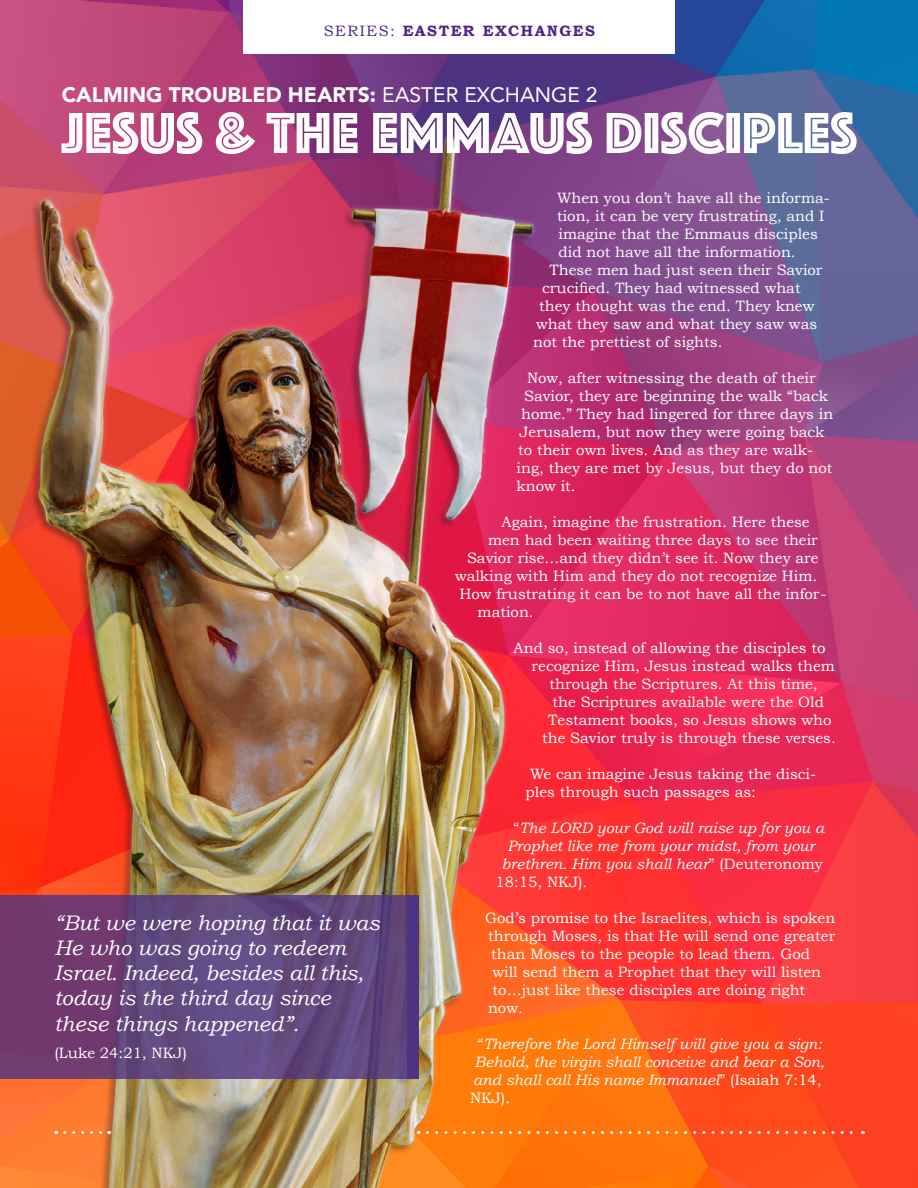
<style>
.page{position:relative;width:918px;height:1188px;background:#fff}
.page>*{position:absolute;margin:0;border:0;box-sizing:border-box;transform-origin:0 0}
.t1{font:60px "Phosphate Inline";color:#fff}
.t2{font:italic 21px/25.2px "Bookman Old Style";color:#fff}
.t3{font:900 21px "Avenir";color:#fff}
.t4{font:15px/18px "Bookman Old Style";color:#fff}
.t5{font:italic 15px "Bookman Old Style";color:#fff}
.t6{font:700 15px "Bookman Old Style";letter-spacing:.1em;color:#4f2683}
.s1{font-weight:400}
.s2{font-style:normal}
</style>
<div class="page">
<img style="left:0;top:0;width:918px;height:1188px">
<svg style="left:0;top:895px;width:407px;height:184px;background:#654479"></svg>
<div style="left:407px;top:895px;width:11px;height:184px;background:#4e3382"></div>
<svg style="left:65px;top:1131px;width:45px;height:3px"></svg>
<svg style="left:427px;top:1131px;width:436px;height:3px"></svg>
<div style="left:243px;top:0;width:432px;height:54px;background:#fff"></div>
<p class="t6" style="left:324px;top:22px;width:273px"><span class="s1">SERIES:</span> EASTER EXCHANGES</p>
<h2 class="t3" style="left:62px;top:77px;width:537px">CALMING TROUBLED HEARTS: <span class="s1">EASTER EXCHANGE 2</span></h2>
<h1 class="t1" style="left:62px;top:90px;width:797px">JESUS &amp; THE EMMAUS DISCIPLES</h1>
<h2 class="t2" style="left:54px;top:910px;width:327px">“But we were hoping that it was<br>He who was going to redeem<br>Israel. Indeed, besides all this, today is the third day since these things happened”.</h2>
<p class="t4" style="left:54px;top:1043px;width:134px">(Luke 24:21, NKJ)</p>
<p class="t4" style="left:557px;top:189px;width:274px">When you don’t have all the informa-</p>
<p class="t4" style="left:557px;top:207px;width:269px">tion, it can be very frustrating, and I</p>
<p class="t4" style="left:559px;top:225px;width:261px">imagine that the Emmaus disciples</p>
<p class="t4" style="left:559px;top:243px;width:239px">did not have all the information.</p>
<p class="t4" style="left:550px;top:261px;width:275px">These men had just seen their Savior</p>
<p class="t4" style="left:542px;top:279px;width:260px">crucified. They had witnessed what</p>
<p class="t4" style="left:539px;top:297px;width:277px">they thought was the end. They knew</p>
<p class="t4" style="left:536px;top:315px;width:283px">what they saw and what they saw was</p>
<p class="t4" style="left:533px;top:333px;width:191px">not the prettiest of sights.</p>
<p class="t4" style="left:527px;top:369px;width:290px">Now, after witnessing the death of their</p>
<p class="t4" style="left:524px;top:387px;width:306px">Savior, they are beginning the walk “back</p>
<p class="t4" style="left:521px;top:405px;width:314px">home.” They had lingered for three days in</p>
<p class="t4" style="left:520px;top:423px;width:306px">Jerusalem, but now they were going back</p>
<p class="t4" style="left:518px;top:441px;width:296px">to their own lives. And as they are walk-</p>
<p class="t4" style="left:517px;top:459px;width:317px">ing, they are met by Jesus, but they do not</p>
<p class="t4" style="left:517px;top:477px;width:61px">know it.</p>
<p class="t4" style="left:502px;top:513px;width:310px">Again, imagine the frustration. Here these</p>
<p class="t4" style="left:488px;top:531px;width:331px">men had been waiting three days to see their</p>
<p class="t4" style="left:467px;top:549px;width:353px">Savior rise…and they didn’t see it. Now they are</p>
<p class="t4" style="left:455px;top:567px;width:364px">walking with Him and they do not recognize Him.</p>
<p class="t4" style="left:460px;top:585px;width:369px">How frustrating it can be to not have all the infor-</p>
<p class="t4" style="left:478px;top:603px;width:58px">mation.</p>
<p class="t4" style="left:514px;top:639px;width:313px">And so, instead of allowing the disciples to</p>
<p class="t4" style="left:532px;top:657px;width:305px">recognize Him, Jesus instead walks them</p>
<p class="t4" style="left:550px;top:675px;width:270px">through the Scriptures. At this time,</p>
<p class="t4" style="left:553px;top:693px;width:273px">the Scriptures available were the Old</p>
<p class="t4" style="left:548px;top:711px;width:285px">Testament books, so Jesus shows who</p>
<p class="t4" style="left:542px;top:729px;width:295px">the Savior truly is through these verses.</p>
<p class="t4" style="left:526px;top:765px;width:292px;text-indent:4px">We can imagine Jesus taking the disci&shy;ples through such passages as:</p>
<p class="t5" style="left:514px;top:820px;width:312px"><span class="s2">“</span>The LORD your God will raise up for you a</p>
<p class="t5" style="left:508px;top:838px;width:309px">Prophet like me from your midst, from your</p>
<p class="t5" style="left:502px;top:856px;width:323px">brethren. Him you shall hear<span class="s2">” (Deuteronomy</span></p>
<p class="t4" style="left:496px;top:873px;width:93px">18:15, NKJ).</p>
<p class="t4" style="left:485px;top:909px;width:352px">God’s promise to the Israelites, which is spoken</p>
<p class="t4" style="left:488px;top:927px;width:349px">through Moses, is that He will send one greater</p>
<p class="t4" style="left:491px;top:945px;width:321px">than Moses to the people to lead them. God</p>
<p class="t4" style="left:493px;top:963px;width:330px">will send them a Prophet that they will listen</p>
<p class="t4" style="left:493px;top:981px;width:314px">to…just like these disciples are doing right</p>
<p class="t4" style="left:488px;top:999px;width:36px">now.</p>
<p class="t5" style="left:478px;top:1036px;width:346px"><span class="s2">“</span>Therefore the Lord Himself will give you a sign:</p>
<p class="t5" style="left:475px;top:1054px;width:352px">Behold, the virgin shall conceive and bear a Son,</p>
<p class="t5" style="left:473px;top:1072px;width:350px">and shall call His name Immanuel<span class="s2">” (Isaiah 7:14,</span></p>
<p class="t4" style="left:470px;top:1089px;width:42px">NKJ).</p>
</div>
